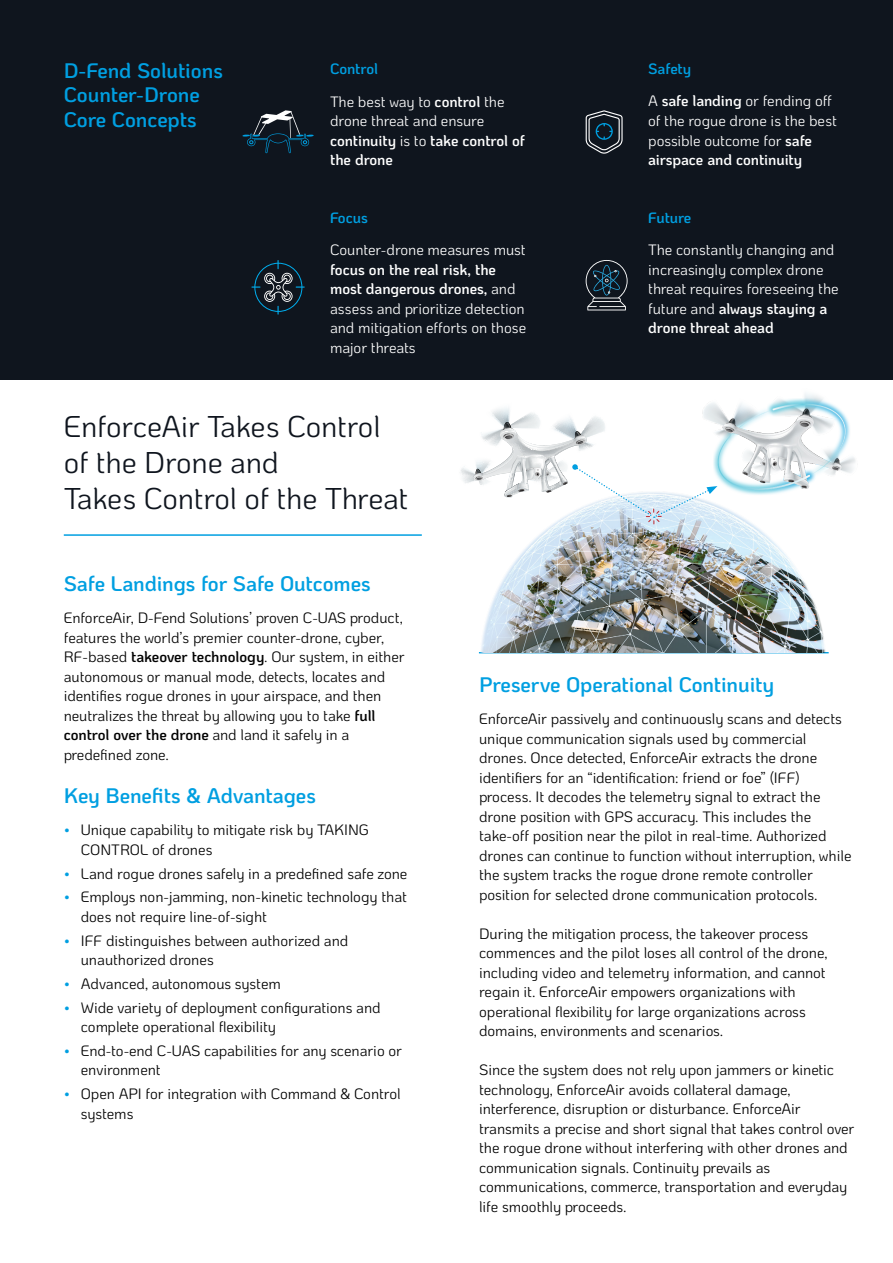
<style>
.page{position:relative;width:893px;height:1263px;background:#fff}
.page>*{position:absolute;margin:0;border:0;box-sizing:border-box;transform-origin:0 0}
.t1{font:30px/36px "Ko Ho";letter-spacing:-.01em;color:#0f151e}
.t2{font:600 21px/24px "Ko Ho";letter-spacing:-.005em;color:#009fe1}
.t3{font:15px/19.5px "Ko Ho";letter-spacing:-.005em;color:#000}
.t4{font:15px/19.5px "Ko Ho";letter-spacing:-.005em;color:#fff}
.t5{font:600 15px/19.5px "Ko Ho";letter-spacing:-.005em;color:#fff}
.t6{font:600 15px "Ko Ho";letter-spacing:-.01em;color:#009fe1}
.s1{font-weight:600;color:#009fe1}
.s2{font-weight:600}
.s3{font-weight:400}
.s4{color:#009fe1}
</style>
<div class="page">
<div style="left:0;top:0;width:893px;height:379px;background:#0f151e"></div>
<svg style="left:242px;top:110px;width:72px;height:43px"></svg>
<svg style="left:585px;top:110px;width:38px;height:44px"></svg>
<svg style="left:252px;top:261px;width:52px;height:53px"></svg>
<hr style="left:64px;top:534px;width:358px;height:2px;background:#009fe1">
<svg style="left:586px;top:260px;width:42px;height:50px"></svg>
<hr style="left:479px;top:652px;width:350px;height:1px;background:#009fe1">
<img style="left:481px;top:504px;width:345px;height:148px">
<svg style="left:461px;top:408px;width:256px;height:116px"></svg>
<img style="left:702px;top:393px;width:154px;height:108px">
<h2 class="t2" style="left:64px;top:59px;width:161px">D-Fend Solutions<br>Counter-Drone<br>Core Concepts</h2>
<p class="t4" style="left:330px;top:53px;width:176px;line-height:32.2px"><span class="s1">Control<br></span>The best way to <span class="s2">control</span> the</p>
<p class="t5" style="left:330px;top:111px;width:196px"><span class="s3">drone threat and ensure </span>continuity <span class="s3">is to</span> take control of the drone</p>
<p class="t6" style="left:330px;top:206px;width:39px">Focus</p>
<p class="t4" style="left:330px;top:241px;width:197px">Counter-drone measures must</p>
<p class="t4" style="left:330px;top:260px;width:198px"><span class="s2">focus on the real risk, the most dangerous drones,</span> and assess and prioritize detection and mitigation efforts on those major threats</p>
<h1 class="t1" style="left:64px;top:409px;width:346px">EnforceAir Takes Control of the Drone and<br>Takes Control of the Threat</h1>
<p class="t4" style="left:648px;top:53px;width:185px;line-height:32.2px"><span class="s1">Safety<br></span>A <span class="s2">safe landing</span> or fending off</p>
<p class="t4" style="left:648px;top:111px;width:190px">of the rogue drone is the best possible outcome for <span class="s2">safe airspace and continuity</span></p>
<p class="t6" style="left:648px;top:206px;width:45px">Future</p>
<p class="t4" style="left:648px;top:241px;width:192px">The constantly changing and increasingly complex drone threat requires foreseeing the future and <span class="s2">always staying a drone threat ahead</span></p>
<h2 class="t2" style="left:64px;top:571px;width:309px">Safe Landings for Safe Outcomes</h2>
<p class="t3" style="left:64px;top:608px;width:342px">EnforceAir, D-Fend Solutions’ proven C-UAS product, features the world’s premier counter-drone, cyber, RF-based <span class="s2">takeover technology</span>. Our system, in either autonomous or manual mode, detects, locates and identifies rogue drones in your airspace, and then neutralizes the threat by allowing you to take <span class="s2">full control over the drone</span> and land it safely in a predefined zone.</p>
<h2 class="t2" style="left:64px;top:784px;width:254px">Key Benefits &amp; Advantages</h2>
<p class="t3" style="left:81px;top:820px;width:290px;text-indent:-17px"><span class="s4">•</span> Unique capability to mitigate risk by TAKING<br>CONTROL of drones</p>
<p class="t3" style="left:64px;top:864px;width:345px"><span class="s4">•</span> Land rogue drones safely in a predefined safe zone</p>
<p class="t3" style="left:81px;top:887px;width:328px;text-indent:-17px"><span class="s4">•</span> Employs non-jamming, non-kinetic technology that does not require line-of-sight</p>
<p class="t3" style="left:81px;top:931px;width:269px;text-indent:-17px"><span class="s4">•</span> IFF distinguishes between authorized and unauthorized drones</p>
<p class="t3" style="left:64px;top:974px;width:219px"><span class="s4">•</span> Advanced, autonomous system</p>
<p class="t3" style="left:81px;top:998px;width:301px;text-indent:-17px"><span class="s4">•</span> Wide variety of deployment configurations and complete operational flexibility</p>
<p class="t3" style="left:81px;top:1041px;width:323px;text-indent:-17px"><span class="s4">•</span> End-to-end C-UAS capabilities for any scenario or environment</p>
<p class="t3" style="left:81px;top:1084px;width:321px;text-indent:-17px"><span class="s4">•</span> Open API for integration with Command &amp; Control systems</p>
<h2 class="t2" style="left:479px;top:672px;width:297px">Preserve Operational Continuity</h2>
<p class="t3" style="left:479px;top:709px;width:374px">EnforceAir passively and continuously scans and detects unique communication signals used by commercial drones. Once detected, EnforceAir extracts the drone identifiers for an “identification: friend or foe” (IFF) process. It decodes the telemetry signal to extract the drone position with GPS accuracy. This includes the take-off position near the pilot in real-time. Authorized drones can continue to function without interruption, while the system tracks the rogue drone remote controller position for selected drone communication protocols.</p>
<p class="t3" style="left:479px;top:924px;width:350px">During the mitigation process, the takeover process commences and the pilot loses all control of the drone, including video and telemetry information, and cannot regain it. EnforceAir empowers organizations with operational flexibility for large organizations across domains, environments and scenarios.</p>
<p class="t3" style="left:479px;top:1060px;width:377px">Since the system does not rely upon jammers or kinetic technology, EnforceAir avoids collateral damage, interference, disruption or disturbance. EnforceAir transmits a precise and short signal that takes control over the rogue drone without interfering with other drones and communication signals. Continuity prevails as communications, commerce, transportation and everyday life smoothly proceeds.</p>
</div>
